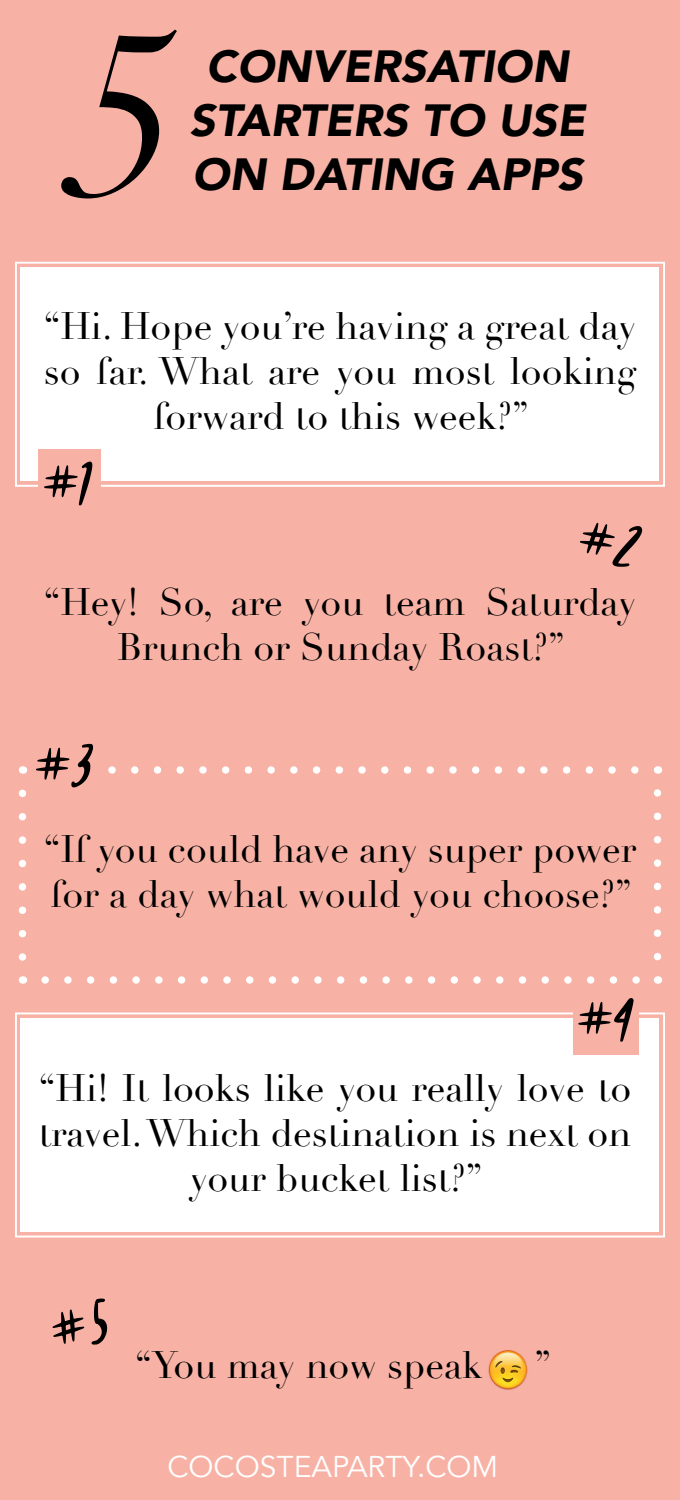
<style>
.page{position:relative;width:680px;height:1500px;background:#f7b2a5}
.page>*{position:absolute;margin:0;border:0;box-sizing:border-box;transform-origin:0 0}
.t1{font:italic 225px "Didot";color:#000}
.t2{font:75px "Cheddar Jack";color:#000}
.t3{font:italic 900 45px/54px "Avenir";color:#000;text-align:center}
.t4{font:37.5px/45px "Didot";color:#000;text-align:center}
.t5{font:30px "Avenir";color:#fff}
</style>
<div class="page">
<div style="left:15px;top:261px;width:650px;height:226px;background:#fff"></div>
<div style="left:25px;top:271px;width:630px;height:206px;border:2px solid #fff"></div>
<svg style="left:19px;top:793px;width:7px;height:168px"></svg>
<svg style="left:45px;top:976px;width:595px;height:8px"></svg>
<svg style="left:654px;top:789px;width:7px;height:168px"></svg>
<svg style="left:108px;top:766px;width:527px;height:8px"></svg>
<img style="left:488px;top:1350px;width:40px;height:40px">
<div style="left:15px;top:1012px;width:650px;height:226px;background:#fff"></div>
<div style="left:25px;top:1022px;width:630px;height:206px;border:2px solid #fff"></div>
<div style="left:39px;top:449px;width:30px;height:70px;background:#f7b2a5"></div>
<div style="left:44px;top:449px;width:57px;height:70px;background:#f7b2a5"></div>
<div style="left:573px;top:985px;width:30px;height:70px;background:#f7b2a5"></div>
<div style="left:578px;top:985px;width:61px;height:70px;background:#f7b2a5"></div>
<h1 class="t1" style="left:73px;top:-25px;width:110px">5</h1>
<p class="t3" style="left:190px;top:39px;width:397px">CONVERSATION<br>STARTERS TO USE<br>ON DATING APPS</p>
<p class="t4" style="left:44px;top:305px;width:594px">“Hi. Hope you’re having a great day so far. What are you most looking forward to this week?”</p>
<h2 class="t2" style="left:44px;top:431px;width:52px">#1</h2>
<p class="t4" style="left:44px;top:581px;width:594px">“Hey! So, are you team Saturday<br>Brunch or Sunday Roast?”</p>
<h2 class="t2" style="left:36px;top:713px;width:61px">#3</h2>
<p class="t4" style="left:44px;top:827px;width:594px;text-align:left">“If you could have any super power for a day what would you choose?”</p>
<h2 class="t2" style="left:578px;top:967px;width:59px">#4</h2>
<p class="t4" style="left:39px;top:1066px;width:594px">“Hi! It looks like you really love to travel. Which destination is next on your bucket list?”</p>
<p class="t4" style="left:135px;top:1343px;width:349px">“You may now speak</p>
<p class="t4" style="left:535px;top:1343px;width:18px">”</p>
<p class="t5" style="left:167px;top:1449px;width:332px">COCOSTEAPARTY.COM</p>
</div>
